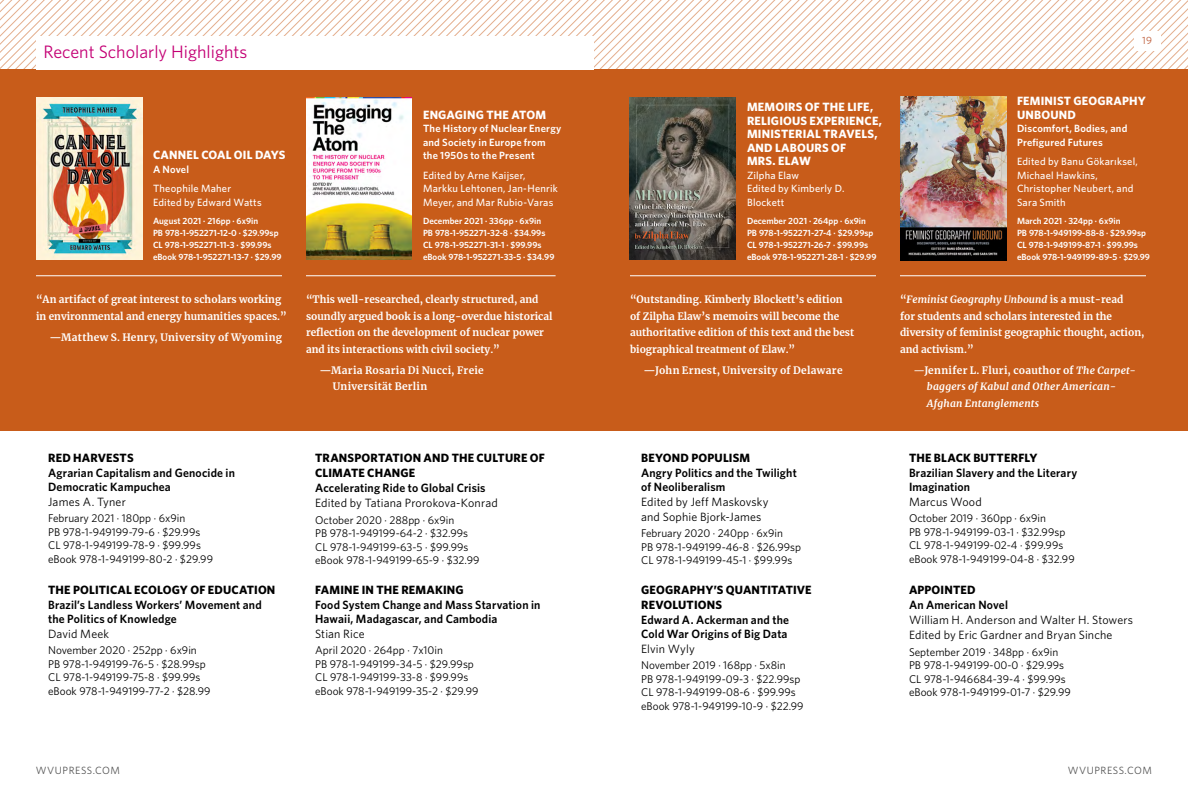
<style>
.page{position:relative;width:1188px;height:810px;background:#fff}
.page>*{position:absolute;margin:0;border:0;box-sizing:border-box;transform-origin:0 0}
.t1{font:18px "Whitney HTF";color:#c40075}
.t2{font:600 12px/13.5px "Whitney HTF";letter-spacing:.015em;color:#000}
.t3{font:12px/15px "Whitney HTF";letter-spacing:.01em;color:#000}
.t4{font:700 12px/15px "Whitney HTF";letter-spacing:.015em;color:#000}
.t5{font:700 12px/13.5px "Whitney HTF";letter-spacing:.015em;color:#fff}
.t6{font:11.25px/13.5px "Whitney HTF";color:#000}
.t7{font:500 10.5px/13.5px "Whitney HTF";letter-spacing:.02em;color:#fff}
.t8{font:600 10.5px/13.5px "Whitney HTF";letter-spacing:.02em;color:#fff}
.t9{font:10.5px "Whitney HTF";letter-spacing:.05em;color:#545454}
.t10{font:10.5px "Whitney HTF";color:#bd5a37}
.t11{font:700 10.2px/16.5px "Merriweather";color:#fff}
.t12{font:italic 700 10.2px/16.5px "Merriweather";letter-spacing:.02em;color:#fff}
.t13{font:700 10.2px/16.5px "Merriweather";letter-spacing:.025em;color:#fff}
.t14{font:700 10.2px "Merriweather";letter-spacing:.03em;color:#fff}
.t15{font:600 9px/12px "Whitney HTF";color:#fff}
.s1{font-style:italic}
.s2{font-weight:400}
.s3{font-style:normal}
</style>
<div class="page">
<svg style="left:0;top:0;width:1188px;height:70px"></svg>
<div style="left:0;top:70px;width:1188px;height:361px;background:#c85c1a"></div>
<hr style="left:630px;top:275px;width:246px;height:1px;background:#fff">
<hr style="left:306px;top:275px;width:250px;height:1px;background:#fff">
<hr style="left:36px;top:275px;width:246px;height:1px;background:#fff">
<img style="left:306px;top:97px;width:106px;height:163px">
<img style="left:36px;top:97px;width:106px;height:163px">
<img style="left:630px;top:97px;width:106px;height:163px">
<div style="left:36px;top:36px;width:558px;height:34px;background:#fff"></div>
<hr style="left:900px;top:275px;width:246px;height:1px;background:#fff">
<img style="left:900px;top:97px;width:106px;height:163px">
<div style="left:1134px;top:31px;width:27px;height:20px;background:#fff"></div>
<h1 class="t1" style="left:44px;top:41px;width:205px">Recent Scholarly Highlights</h1>
<p class="t5" style="left:153px;top:148px;width:134px">CANNEL COAL OIL DAYS</p>
<p class="t8" style="left:153px;top:162px;width:38px">A Novel</p>
<p class="t7" style="left:153px;top:181px;width:110px">Theophile Maher<br>Edited by Edward Watts</p>
<p class="t15" style="left:153px;top:214px;width:130px">August 2021 · 216pp · 6x9in<br>PB 978-1-952271-12-0 · $29.99sp<br>CL 978-1-952271-11-3 · $99.99s eBook 978-1-952271-13-7 · $29.99</p>
<p class="t11" style="left:36px;top:291px;width:252px">“An artifact of great interest to scholars working in environmental and energy humanities spaces.”</p>
<p class="t13" style="left:50px;top:328px;width:234px">—Matthew S. Henry, University of Wyoming</p>
<p class="t5" style="left:423px;top:107px;width:125px">ENGAGING THE ATOM</p>
<p class="t8" style="left:423px;top:121px;width:140px">The History of Nuclear Energy and Society in Europe from the 1950s to the Present</p>
<p class="t7" style="left:423px;top:168px;width:136px">Edited by Arne Kaijser,<br>Markku Lehtonen, Jan-Henrik<br>Meyer, and Mar Rubio-Varas</p>
<p class="t15" style="left:423px;top:214px;width:133px">December 2021 · 336pp · 6x9in<br>PB 978-1-952271-32-8 · $34.99s<br>CL 978-1-952271-31-1 · $99.99s eBook 978-1-952271-33-5 · $34.99</p>
<p class="t11" style="left:306px;top:291px;width:248px">“This well-researched, clearly structured, and soundly argued book is a long-overdue historical reflection on the development of nuclear power and its interactions with civil society.”</p>
<p class="t13" style="left:333px;top:361px;width:152px;text-indent:-13px">—Maria Rosaria Di Nucci, Freie<br>Universität Berlin</p>
<p class="t4" style="left:48px;top:450px;width:87px">RED HARVESTS</p>
<p class="t2" style="left:48px;top:466px;width:188px">Agrarian Capitalism and Genocide in<br>Democratic Kampuchea</p>
<p class="t3" style="left:48px;top:494px;width:79px">James A. Tyner</p>
<p class="t6" style="left:48px;top:511px;width:166px">February 2021 · 180pp · 6x9in<br>PB 978-1-949199-79-6 · $29.99s<br>CL 978-1-949199-78-9 · $99.99s eBook 978-1-949199-80-2 · $29.99</p>
<p class="t4" style="left:48px;top:582px;width:229px">THE POLITICAL ECOLOGY OF EDUCATION</p>
<p class="t2" style="left:48px;top:598px;width:215px">Brazil’s Landless Workers’ Movement and the Politics of Knowledge</p>
<p class="t3" style="left:48px;top:626px;width:63px">David Meek</p>
<p class="t6" style="left:48px;top:643px;width:164px">November 2020 · 252pp · 6x9in<br>PB 978-1-949199-76-5 · $28.99sp<br>CL 978-1-949199-75-8 · $99.99s eBook 978-1-949199-77-2 · $28.99</p>
<p class="t4" style="left:315px;top:450px;width:231px">TRANSPORTATION AND THE CULTURE OF<br>CLIMATE CHANGE</p>
<p class="t2" style="left:315px;top:481px;width:172px">Accelerating Ride to Global Crisis</p>
<p class="t3" style="left:315px;top:495px;width:184px">Edited by Tatiana Prorokova-Konrad</p>
<p class="t6" style="left:315px;top:513px;width:166px">October 2020 · 288pp · 6x9in<br>PB 978-1-949199-64-2 · $32.99s<br>CL 978-1-949199-63-5 · $99.99s eBook 978-1-949199-65-9 · $32.99</p>
<p class="t4" style="left:315px;top:582px;width:150px">FAMINE IN THE REMAKING</p>
<p class="t2" style="left:315px;top:598px;width:227px">Food System Change and Mass Starvation in<br>Hawaii, Madagascar, and Cambodia</p>
<p class="t3" style="left:315px;top:626px;width:51px">Stian Rice</p>
<p class="t6" style="left:315px;top:643px;width:165px">April 2020 · 264pp · 7x10in<br>PB 978-1-949199-34-5 · $29.99sp<br>CL 978-1-949199-33-8 · $99.99s eBook 978-1-949199-35-2 · $29.99</p>
<p class="t10" style="left:1142px;top:35px;width:11px">19</p>
<p class="t5" style="left:747px;top:100px;width:137px">MEMOIRS OF THE LIFE,<br>RELIGIOUS EXPERIENCE,<br>MINISTERIAL TRAVELS,<br>AND LABOURS OF<br>MRS. ELAW</p>
<p class="t7" style="left:747px;top:168px;width:99px">Zilpha Elaw<br>Edited by Kimberly D.<br>Blockett</p>
<p class="t15" style="left:747px;top:214px;width:131px">December 2021 · 264pp · 6x9in<br>PB 978-1-952271-27-4 · $29.99sp<br>CL 978-1-952271-26-7 · $99.99s eBook 978-1-952271-28-1 · $29.99</p>
<p class="t11" style="left:630px;top:291px;width:226px">“Outstanding. Kimberly Blockett’s edition of Zilpha Elaw’s memoirs will become the authoritative edition of this text and the best biographical treatment of Elaw.”</p>
<p class="t14" style="left:644px;top:363px;width:201px">—John Ernest, University of Delaware</p>
<p class="t4" style="left:641px;top:450px;width:111px">BEYOND POPULISM</p>
<p class="t2" style="left:641px;top:466px;width:157px">Angry Politics and the Twilight of Neoliberalism</p>
<p class="t3" style="left:641px;top:494px;width:129px">Edited by Jeff Maskovsky and Sophie Bjork-James</p>
<p class="t6" style="left:641px;top:526px;width:161px">February 2020 · 240pp · 6x9in<br>PB 978-1-949199-46-8 · $26.99sp<br>CL 978-1-949199-45-1 · $99.99s</p>
<p class="t4" style="left:641px;top:582px;width:172px">GEOGRAPHY’S QUANTITATIVE<br>REVOLUTIONS</p>
<p class="t2" style="left:641px;top:613px;width:149px">Edward A. Ackerman and the<br>Cold War Origins of Big Data</p>
<p class="t3" style="left:641px;top:641px;width:55px">Elvin Wyly</p>
<p class="t6" style="left:641px;top:658px;width:164px">November 2019 · 168pp · 5x8in<br>PB 978-1-949199-09-3 · $22.99sp<br>CL 978-1-949199-08-6 · $99.99s eBook 978-1-949199-10-9 · $22.99</p>
<p class="t5" style="left:1017px;top:94px;width:130px">FEMINIST GEOGRAPHY<br>UNBOUND</p>
<p class="t8" style="left:1017px;top:121px;width:112px">Discomfort, Bodies, and<br>Prefigured Futures</p>
<p class="t7" style="left:1017px;top:154px;width:122px">Edited by Banu Gökarıksel,<br>Michael Hawkins,<br>Christopher Neubert, and<br>Sara Smith</p>
<p class="t15" style="left:1017px;top:214px;width:135px">March 2021 · 324pp · 6x9in<br>PB 978-1-949199-88-8 · $29.99sp<br>CL 978-1-949199-87-1 · $99.99s eBook 978-1-949199-89-5 · $29.99</p>
<p class="t11" style="left:900px;top:291px;width:246px">“<span class="s1">Feminist Geography Unbound</span> is a must-read<br>for students and scholars interested in the diversity of feminist geographic thought, action, and activism.”</p>
<p class="t12" style="left:927px;top:361px;width:210px;text-indent:-13px"><span class="s2">—</span><span class="s3">Jennifer L. Fluri, coauthor of</span> The Carpet&shy;baggers of Kabul and Other American-<br>Afghan Entanglements</p>
<p class="t4" style="left:909px;top:450px;width:130px">THE BLACK BUTTERFLY</p>
<p class="t2" style="left:909px;top:466px;width:170px">Brazilian Slavery and the Literary<br>Imagination</p>
<p class="t3" style="left:909px;top:494px;width:74px">Marcus Wood</p>
<p class="t6" style="left:909px;top:511px;width:167px">October 2019 · 360pp · 6x9in<br>PB 978-1-949199-03-1 · $32.99sp<br>CL 978-1-949199-02-4 · $99.99s eBook 978-1-949199-04-8 · $32.99</p>
<p class="t4" style="left:909px;top:582px;width:68px">APPOINTED</p>
<p class="t2" style="left:909px;top:598px;width:100px">An American Novel</p>
<p class="t3" style="left:909px;top:612px;width:226px">William H. Anderson and Walter H. Stowers<br>Edited by Eric Gardner and Bryan Sinche</p>
<p class="t6" style="left:909px;top:645px;width:163px">September 2019 · 348pp · 6x9in<br>PB 978-1-949199-00-0 · $29.99s<br>CL 978-1-946684-39-4 · $99.99s eBook 978-1-949199-01-7 · $29.99</p>
<p class="t9" style="left:36px;top:764px;width:86px">WVUPRESS.COM</p>
<p class="t9" style="left:1068px;top:764px;width:86px">WVUPRESS.COM</p>
</div>
